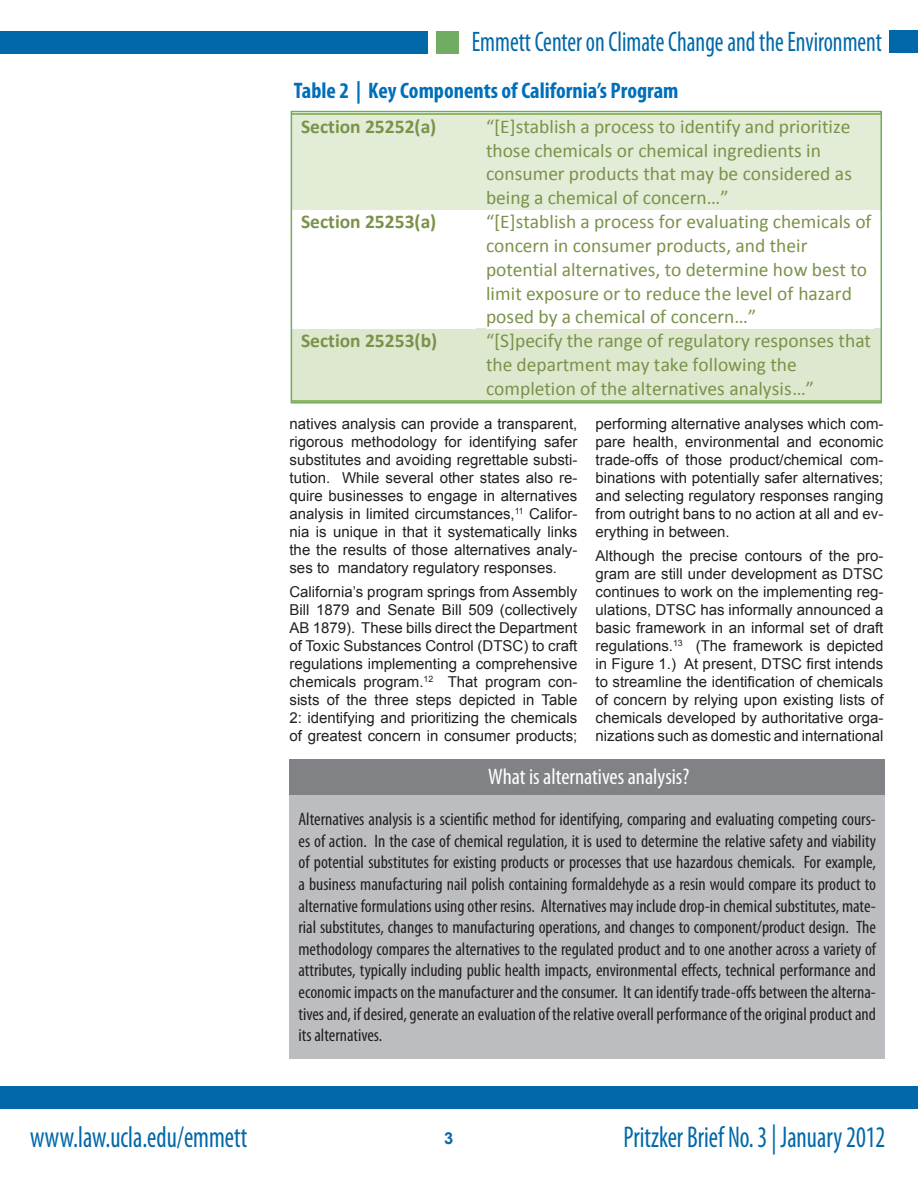
<style>
.page{position:relative;width:918px;height:1188px;background:#fff}
.page>*{position:absolute;margin:0;border:0;box-sizing:border-box;transform-origin:0 0}
.t1{font:condensed 30.15px "Myriad Pro";color:#0068a9;scale:.85 1}
.t2{font:condensed 28.35px "Myriad Pro";color:#0068a9;scale:.85 1}
.t3{font:700 condensed 22.5px "Myriad Pro";color:#006fba}
.t4{font:condensed 22.5px "Myriad Pro";color:#fff}
.t5{font:19.5px/23.7px "Calibri";color:#7a9249}
.t6{font:700 19.5px "Calibri";color:#7a9249}
.t7{font:condensed 18px/21.6px "Myriad Pro";color:#231f20;text-align:justify}
.t8{font:700 16.5px "Arial";color:#0068a9}
.t9{font:15px/18px "Arial";color:#231f20;text-align:justify}
</style>
<div class="page">
<div style="left:0;top:1086px;width:918px;height:23px;background:#0068a9"></div>
<div style="left:0;top:32px;width:428px;height:22px;background:#0068a9"></div>
<div style="left:436px;top:31px;width:23px;height:23px;background:#70ac61"></div>
<div style="left:889px;top:30px;width:29px;height:23px;background:#0068a9"></div>
<div style="left:290px;top:760px;width:595px;height:299px;background:#bcbdc0"></div>
<div style="left:290px;top:760px;width:595px;height:35px;background:#808285"></div>
<div style="left:291px;top:115px;width:10px;height:23px;background:#e2ecd7"></div>
<div style="left:467px;top:115px;width:9px;height:23px;background:#e2ecd7"></div>
<div style="left:291px;top:138px;width:185px;height:72px;background:#e2ecd7"></div>
<div style="left:301px;top:115px;width:166px;height:23px;background:#e2ecd7"></div>
<div style="left:476px;top:115px;width:10px;height:95px;background:#e2ecd7"></div>
<div style="left:874px;top:115px;width:7px;height:95px;background:#e2ecd7"></div>
<div style="left:486px;top:115px;width:388px;height:23px;background:#e2ecd7"></div>
<div style="left:486px;top:138px;width:388px;height:24px;background:#e2ecd7"></div>
<div style="left:486px;top:162px;width:388px;height:24px;background:#e2ecd7"></div>
<div style="left:486px;top:186px;width:388px;height:24px;background:#e2ecd7"></div>
<hr style="left:291px;top:113px;width:185px;height:2px;background:#95b765">
<hr style="left:478px;top:113px;width:403px;height:2px;background:#95b765">
<div style="left:291px;top:329px;width:10px;height:23px;background:#dee8cf"></div>
<div style="left:467px;top:329px;width:9px;height:23px;background:#dee8cf"></div>
<div style="left:291px;top:352px;width:185px;height:48px;background:#dee8cf"></div>
<div style="left:301px;top:329px;width:166px;height:23px;background:#dee8cf"></div>
<div style="left:476px;top:329px;width:10px;height:71px;background:#dee8cf"></div>
<div style="left:874px;top:329px;width:7px;height:71px;background:#dee8cf"></div>
<div style="left:486px;top:329px;width:388px;height:23px;background:#dee8cf"></div>
<div style="left:486px;top:352px;width:388px;height:24px;background:#dee8cf"></div>
<div style="left:486px;top:376px;width:388px;height:24px;background:#dee8cf"></div>
<hr style="left:291px;top:400px;width:185px;height:2px;background:#95b765">
<hr style="left:477px;top:400px;width:404px;height:2px;background:#95b765">
<div style="left:291px;top:111px;width:591px;height:293px;border:2px solid #70ac61"></div>
<h2 class="t2" style="left:472px;top:24px;width:484px">Emmett Center on Climate Change and the Environment</h2>
<h3 class="t3" style="left:294px;top:76px;width:386px">Table 2 | Key Components of California’s Program</h3>
<h3 class="t6" style="left:301px;top:114px;width:137px">Section 25252(a)</h3>
<h3 class="t5" style="left:486px;top:115px;width:368px">“[E]stablish a process to identify and prioritize those chemicals or chemical ingredients in consumer products that may be considered as being a chemical of concern…”</h3>
<h3 class="t6" style="left:301px;top:209px;width:137px">Section 25253(a)</h3>
<h3 class="t5" style="left:486px;top:210px;width:387px">“[E]stablish a process for evaluating chemicals of concern in consumer products, and their potential alternatives, to determine how best to limit exposure or to reduce the level of hazard posed by a chemical of concern…”</h3>
<h3 class="t6" style="left:301px;top:328px;width:138px">Section 25253(b)</h3>
<h3 class="t5" style="left:486px;top:329px;width:387px">“[S]pecify the range of regulatory responses that the department may take following the completion of the alternatives analysis…”</h3>
<p class="t9" style="left:289px;top:415px;width:290px">natives analysis can provide a transparent, rigorous methodology for identifying safer substitutes and avoiding regrettable substi&shy;tution. While several other states also re&shy;quire businesses to engage in alternatives analysis in limited circumstances,<sup>11</sup> Califor&shy;nia is unique in that it systematically links the the results of those alternatives analy&shy;ses to mandatory regulatory responses.</p>
<p class="t9" style="left:289px;top:583px;width:289px">California’s program springs from Assembly Bill 1879 and Senate Bill 509 (collectively AB 1879). These bills direct the Department of Toxic Substances Control (DTSC) to craft regulations implementing a comprehensive chemicals program.<sup>12</sup> That program con&shy;sists of the three steps depicted in Table 2: identifying and prioritizing the chemicals of greatest concern in consumer products;</p>
<p class="t9" style="left:596px;top:415px;width:289px">performing alternative analyses which com&shy;pare health, environmental and economic trade-offs of those product/chemical com&shy;binations with potentially safer alternatives; and selecting regulatory responses ranging from outright bans to no action at all and ev&shy;erything in between.</p>
<p class="t9" style="left:596px;top:547px;width:290px">Although the precise contours of the pro&shy;gram are still under development as DTSC continues to work on the implementing reg&shy;ulations, DTSC has informally announced a basic framework in an informal set of draft regulations.<sup>13</sup> (The framework is depicted in Figure 1.) At present, DTSC first intends to streamline the identification of chemicals of concern by relying upon existing lists of chemicals developed by authoritative orga&shy;nizations such as domestic and international</p>
<h3 class="t4" style="left:488px;top:763px;width:203px">What is alternatives analysis?</h3>
<p class="t7" style="left:298px;top:808px;width:579px">Alternatives analysis is a scientific method for identifying, comparing and evaluating competing cours&shy;es of action. In the case of chemical regulation, it is used to determine the relative safety and viability of potential substitutes for existing products or processes that use hazardous chemicals. For example, a business manufacturing nail polish containing formaldehyde as a resin would compare its product to alternative formulations using other resins. Alternatives may include drop-in chemical substitutes, mate&shy;rial substitutes, changes to manufacturing operations, and changes to component/product design. The methodology compares the alternatives to the regulated product and to one another across a variety of attributes, typically including public health impacts, environmental effects, technical performance and economic impacts on the manufacturer and the consumer. It can identify trade-offs between the alterna&shy;tives and, if desired, generate an evaluation of the relative overall performance of the original product and its alternatives.</p>
<h1 class="t1" style="left:30px;top:1118px;width:257px">www.law.ucla.edu/emmett</h1>
<h1 class="t1" style="left:624px;top:1118px;width:310px">Pritzker Brief No. 3 | January 2012</h1>
<p class="t8" style="left:444px;top:1127px;width:11px">3</p>
</div>
